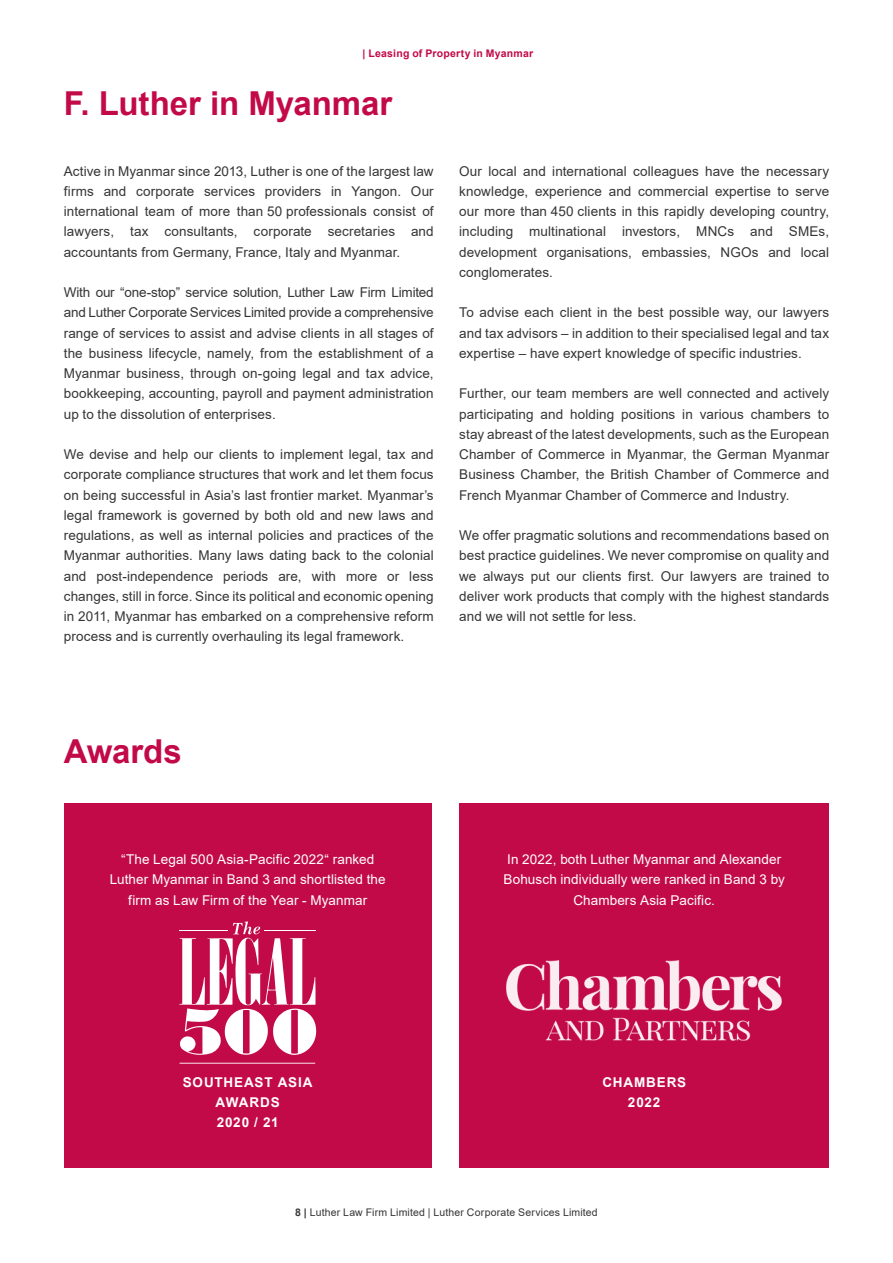
<style>
.page{position:relative;width:893px;height:1263px;background:#fff}
.page>*{position:absolute;margin:0;border:0;box-sizing:border-box;transform-origin:0 0}
.H1__Liste__A{font:700 33px "Arial";color:#c30a49}
.H1__EN{font:700 33px "Arial";letter-spacing:-.005em;color:#c30a49}
.Copy__EN{font:13.5px/20.2px "Arial";letter-spacing:.01em;color:#363536;text-align:justify}
.Copy_in_Box___Grafiken{font:13.5px/20.2px "Arial";letter-spacing:.005em;color:#fff;text-align:center}
.Copy_in_Box___Grafiken-2{font:700 13.5px "Arial";letter-spacing:.06em;color:#fff}
.t1{font:10.5px "Arial";letter-spacing:.015em;color:#363536}
.t2{font:700 10.5px "Arial";letter-spacing:.02em;color:#c30a49}
.s1{font-weight:700}
</style>
<div class="page">
<div style="left:64px;top:803px;width:368px;height:365px;background:#c30a49"></div>
<div style="left:459px;top:803px;width:370px;height:365px;background:#c30a49"></div>
<svg style="left:179px;top:921px;width:137px;height:134px"></svg>
<hr style="left:180px;top:930px;width:48px;height:1px;background:#fff">
<hr style="left:264px;top:930px;width:51px;height:1px;background:#fff">
<hr style="left:180px;top:1063px;width:135px;height:1px;background:#fff">
<img style="left:507px;top:961px;width:275px;height:80px">
<p class="t2" style="left:363px;top:46px;width:172px">| Leasing of Property in Myanmar</p>
<p class="H1__Liste__A" style="left:64px;top:81px;width:330px">F. Luther in Myanmar</p>
<p class="Copy__EN" style="left:64px;top:161px;width:371px">Active in Myanmar since 2013, Luther is one of the largest law firms and corporate services providers in Yangon. Our international team of more than 50 professionals consist of lawyers, tax consultants, corporate secretaries and accountants from Germany, France, Italy and Myanmar.</p>
<p class="Copy__EN" style="left:64px;top:282px;width:371px">With our “one-stop” service solution, Luther Law Firm Limited and Luther Corporate Services Limited provide a comprehensive range of services to assist and advise clients in all stages of the business lifecycle, namely, from the establishment of a Myanmar business, through on-going legal and tax advice, bookkeeping, accounting, payroll and payment administration up to the dissolution of enterprises.</p>
<p class="Copy__EN" style="left:64px;top:444px;width:371px">We devise and help our clients to implement legal, tax and corporate compliance structures that work and let them focus on being successful in Asia’s last frontier market. Myanmar’s legal framework is governed by both old and new laws and regulations, as well as internal policies and practices of the Myanmar authorities. Many laws dating back to the colonial and post-independence periods are, with more or less changes, still in force. Since its political and economic opening in 2011, Myanmar has embarked on a comprehensive reform process and is currently overhauling its legal framework.</p>
<p class="Copy__EN" style="left:459px;top:161px;width:371px">Our local and international colleagues have the necessary knowledge, experience and commercial expertise to serve our more than 450 clients in this rapidly developing country, including multinational investors, MNCs and SMEs, development organisations, embassies, NGOs and local conglomerates.</p>
<p class="Copy__EN" style="left:459px;top:302px;width:371px">To advise each client in the best possible way, our lawyers and tax advisors – in addition to their specialised legal and tax expertise – have expert knowledge of specific industries.</p>
<p class="Copy__EN" style="left:459px;top:383px;width:371px">Further, our team members are well connected and actively participating and holding positions in various chambers to stay abreast of the latest developments, such as the European Chamber of Commerce in Myanmar, the German Myanmar Business Chamber, the British Chamber of Commerce and French Myanmar Chamber of Commerce and Industry.</p>
<p class="Copy__EN" style="left:459px;top:525px;width:371px">We offer pragmatic solutions and recommendations based on best practice guidelines. We never compromise on quality and we always put our clients first. Our lawyers are trained to deliver work products that comply with the highest standards and we will not settle for less.</p>
<p class="H1__EN" style="left:64px;top:728px;width:119px">Awards</p>
<p class="Copy_in_Box___Grafiken" style="left:110px;top:849px;width:278px">“The Legal 500 Asia-Pacific 2022“ ranked<br>Luther Myanmar in Band 3 and shortlisted the firm as Law Firm of the Year - Myanmar</p>
<p class="Copy_in_Box___Grafiken" style="left:504px;top:849px;width:283px">In 2022, both Luther Myanmar and Alexander<br>Bohusch individually were ranked in Band 3 by<br>Chambers Asia Pacific.</p>
<p class="Copy_in_Box___Grafiken-2" style="left:183px;top:1072px;width:131px">SOUTHEAST ASIA</p>
<p class="Copy_in_Box___Grafiken-2" style="left:216px;top:1093px;width:66px">AWARDS</p>
<p class="Copy_in_Box___Grafiken-2" style="left:217px;top:1113px;width:64px">2020 / 21</p>
<p class="Copy_in_Box___Grafiken-2" style="left:602px;top:1072px;width:85px">CHAMBERS</p>
<p class="Copy_in_Box___Grafiken-2" style="left:628px;top:1093px;width:34px">2022</p>
<p class="t1" style="left:295px;top:1205px;width:304px"><span class="s1">8 |</span> Luther Law Firm Limited | Luther Corporate Services Limited</p>
</div>
